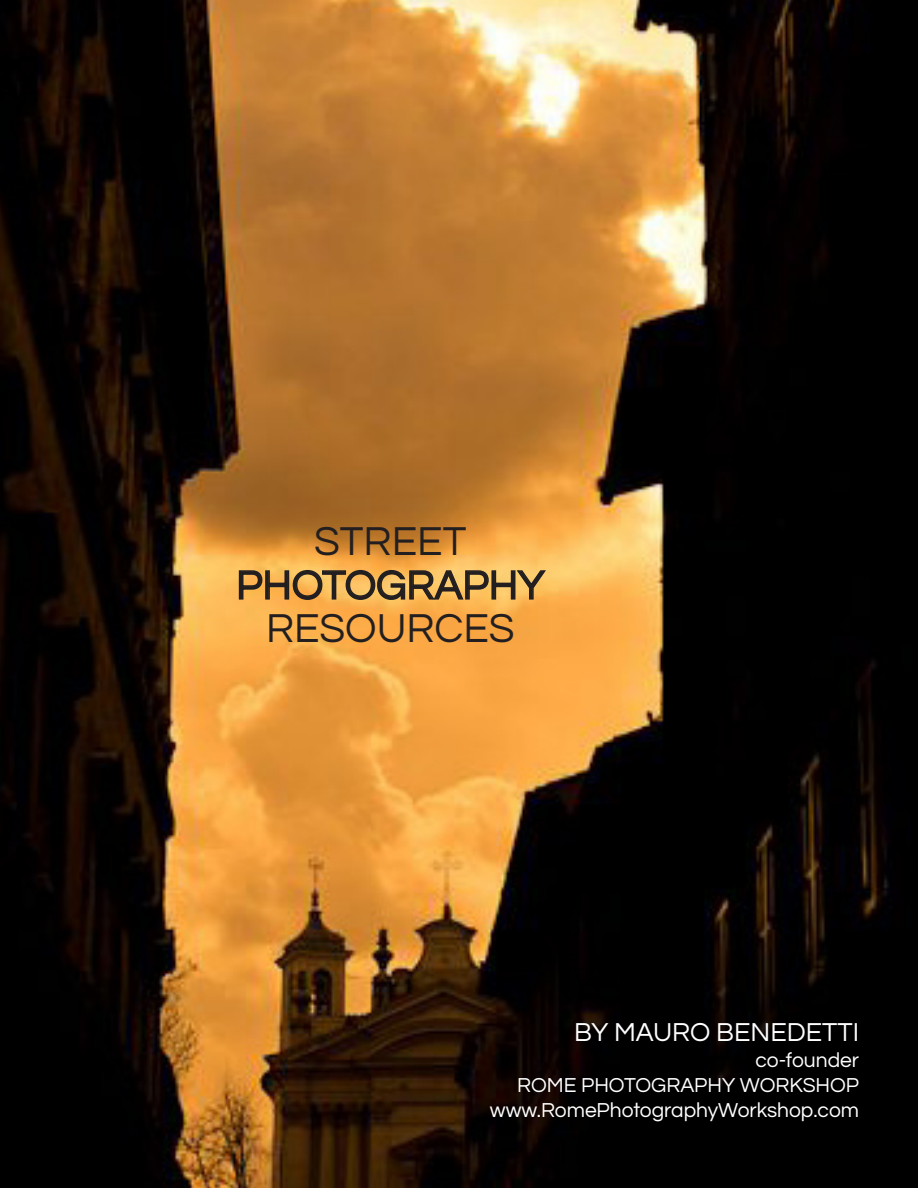
<style>
.page{position:relative;width:918px;height:1188px;background:#fff}
.page>*{position:absolute;margin:0;border:0;box-sizing:border-box;transform-origin:0 0}
.t1{font:42px "Questrial";color:#231f20}
.t2{font:27px "Questrial";color:#fff}
.t3{font:21px "Questrial";color:#fff}
</style>
<div class="page">
<img style="left:0;top:0;width:918px;height:1188px">
<svg style="left:238px;top:569px;width:309px;height:32px;background:#c6994f"></svg>
<p class="t1" style="left:314px;top:521px;width:154px">STREET</p>
<p class="t1" style="left:236px;top:564px;width:310px">PHOTOGRAPHY</p>
<p class="t1" style="left:266px;top:608px;width:250px">RESOURCES</p>
<p class="t2" style="left:574px;top:1019px;width:286px">BY MAURO BENEDETTI</p>
<p class="t3" style="left:755px;top:1049px;width:105px">co-founder</p>
<p class="t3" style="left:517px;top:1075px;width:343px">ROME PHOTOGRAPHY WORKSHOP</p>
<p class="t3" style="left:490px;top:1100px;width:371px">www.RomePhotographyWorkshop.com</p>
</div>
